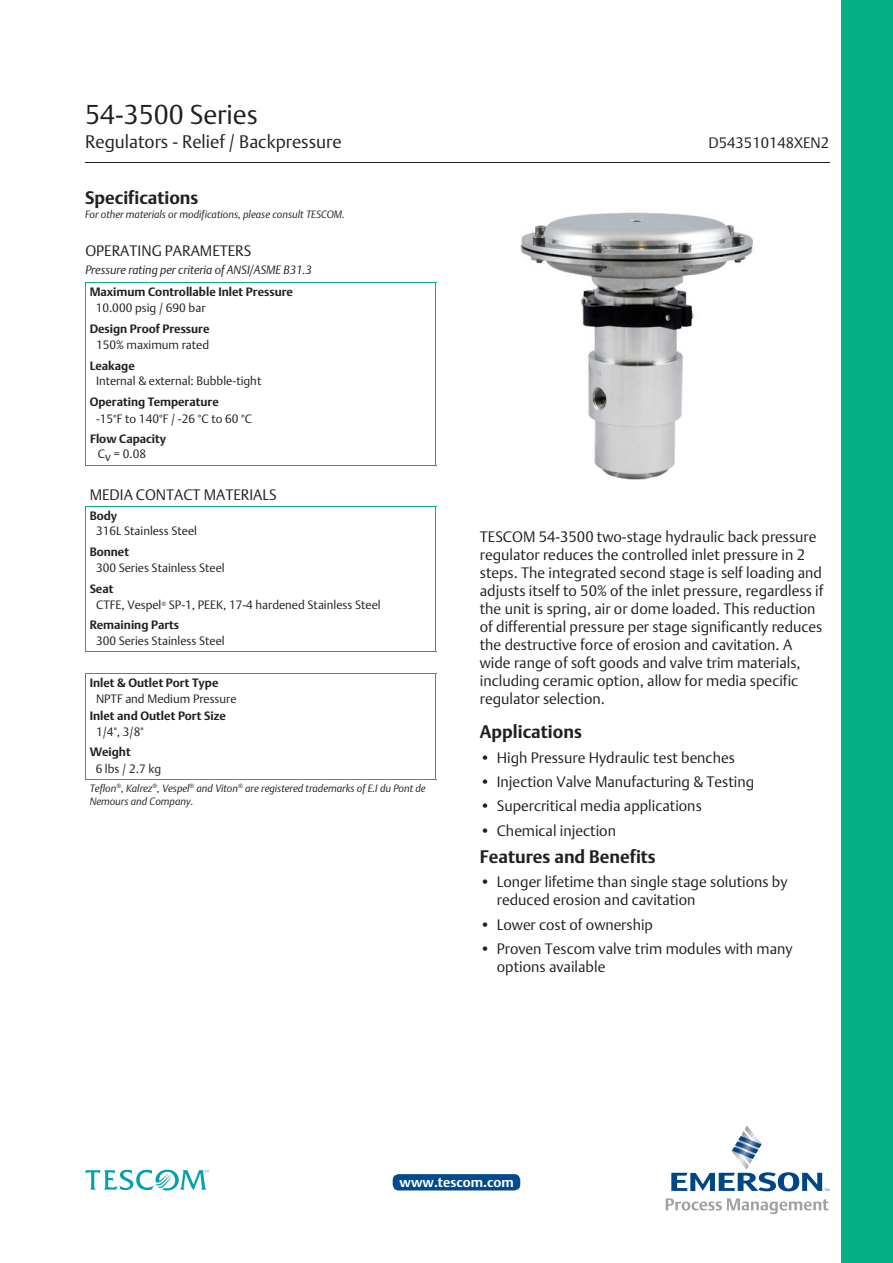
<style>
.page{position:relative;width:893px;height:1263px;background:#fff}
.page>*{position:absolute;margin:0;border:0;box-sizing:border-box;transform-origin:0 0}
.t1{font:27px "DTL Argo T Light";color:#231f20}
.t2{font:700 18px "DTL Argo T";color:#231f20}
.t3{font:18px "DTL Argo T Light";color:#231f20}
.t4{font:15px/18px "DTL Argo T Light";color:#231f20}
.t5{font:700 13.5px "DTL Argo T";color:#fff}
.t6{font:12px "DTL Argo T Light";color:#231f20}
.t7{font:700 12px "DTL Argo T";color:#231f20}
.t8{font:italic 12px "DTL Argo T Light";color:#231f20}
.t9{font:italic 10.5px/13.5px "DTL Argo T Light";color:#231f20}
</style>
<div class="page">
<div style="left:842px;top:0;width:51px;height:1263px;background:#05b085"></div>
<hr style="left:85px;top:162px;width:744px;height:1px;background:#231f20">
<hr style="left:85px;top:283px;width:1px;height:36px;background:#05b085">
<hr style="left:435px;top:283px;width:1px;height:36px;background:#05b085">
<hr style="left:85px;top:319px;width:1px;height:37px;background:#05b085">
<hr style="left:435px;top:319px;width:1px;height:37px;background:#05b085">
<hr style="left:85px;top:356px;width:1px;height:73px;background:#05b085">
<hr style="left:435px;top:356px;width:1px;height:73px;background:#05b085">
<hr style="left:85px;top:429px;width:1px;height:36px;background:#05b085">
<hr style="left:435px;top:429px;width:1px;height:36px;background:#05b085">
<hr style="left:85px;top:465px;width:351px;height:1px;background:#05b085">
<hr style="left:85px;top:282px;width:351px;height:1px;background:#05b085">
<hr style="left:85px;top:506px;width:351px;height:1px;background:#05b085">
<hr style="left:85px;top:506px;width:1px;height:37px;background:#05b085">
<hr style="left:435px;top:506px;width:1px;height:37px;background:#05b085">
<hr style="left:85px;top:543px;width:1px;height:37px;background:#05b085">
<hr style="left:435px;top:543px;width:1px;height:37px;background:#05b085">
<hr style="left:85px;top:580px;width:1px;height:35px;background:#05b085">
<hr style="left:435px;top:580px;width:1px;height:35px;background:#05b085">
<hr style="left:85px;top:615px;width:1px;height:36px;background:#05b085">
<hr style="left:435px;top:615px;width:1px;height:36px;background:#05b085">
<hr style="left:85px;top:651px;width:351px;height:1px;background:#05b085">
<hr style="left:85px;top:673px;width:351px;height:1px;background:#05b085">
<hr style="left:85px;top:674px;width:1px;height:69px;background:#05b085">
<hr style="left:435px;top:674px;width:1px;height:69px;background:#05b085">
<hr style="left:85px;top:743px;width:1px;height:36px;background:#05b085">
<hr style="left:435px;top:743px;width:1px;height:36px;background:#05b085">
<hr style="left:85px;top:779px;width:351px;height:1px;background:#05b085">
<img style="left:520px;top:212px;width:233px;height:268px">
<svg style="left:671px;top:1125px;width:158px;height:66px"></svg>
<svg style="left:666px;top:1198px;width:162px;height:16px"></svg>
<svg style="left:85px;top:1170px;width:124px;height:20px"></svg>
<div style="left:393px;top:1174px;width:127px;height:16px;background:#004a8d;border-radius:6px"></div>
<h1 class="t1" style="left:85px;top:98px;width:174px">54-3500 Series</h1>
<p class="t3" style="left:85px;top:131px;width:258px">Regulators - Relief / Backpressure</p>
<p class="t4" style="left:709px;top:133px;width:122px">D543510148XEN2</p>
<p class="t2" style="left:85px;top:187px;width:115px">Specifications</p>
<p class="t9" style="left:85px;top:207px;width:261px">For other materials or modifications, please consult TESCOM.</p>
<p class="t4" style="left:85px;top:241px;width:168px">OPERATING PARAMETERS</p>
<p class="t8" style="left:85px;top:262px;width:228px">Pressure rating per criteria of ANSI/ASME B31.3</p>
<p class="t7" style="left:90px;top:285px;width:205px">Maximum Controllable Inlet Pressure</p>
<p class="t6" style="left:96px;top:301px;width:111px">10.000 psig / 690 bar</p>
<p class="t7" style="left:90px;top:321px;width:121px">Design Proof Pressure</p>
<p class="t6" style="left:96px;top:337px;width:115px">150% maximum rated</p>
<p class="t7" style="left:90px;top:358px;width:47px">Leakage</p>
<p class="t6" style="left:96px;top:374px;width:167px">Internal &amp; external: Bubble-tight</p>
<p class="t7" style="left:90px;top:395px;width:131px">Operating Temperature</p>
<p class="t6" style="left:96px;top:411px;width:158px">-15°F to 140°F / -26 °C to 60 °C</p>
<p class="t7" style="left:90px;top:431px;width:78px">Flow Capacity</p>
<p class="t6" style="left:98px;top:447px;width:50px">Cv = 0.08</p>
<p class="t4" style="left:90px;top:485px;width:189px">MEDIA CONTACT MATERIALS</p>
<p class="t7" style="left:90px;top:508px;width:29px">Body</p>
<p class="t6" style="left:96px;top:524px;width:103px">316L Stainless Steel</p>
<p class="t7" style="left:90px;top:545px;width:41px">Bonnet</p>
<p class="t6" style="left:96px;top:561px;width:130px">300 Series Stainless Steel</p>
<p class="t7" style="left:90px;top:582px;width:25px">Seat</p>
<p class="t6" style="left:96px;top:598px;width:286px">CTFE, Vespel<sup>®</sup> SP-1, PEEK, 17-4 hardened Stainless Steel</p>
<p class="t7" style="left:90px;top:618px;width:91px">Remaining Parts</p>
<p class="t6" style="left:96px;top:633px;width:130px">300 Series Stainless Steel</p>
<p class="t7" style="left:90px;top:675px;width:130px">Inlet &amp; Outlet Port Type</p>
<p class="t6" style="left:96px;top:692px;width:142px">NPTF and Medium Pressure</p>
<p class="t7" style="left:90px;top:708px;width:138px">Inlet and Outlet Port Size</p>
<p class="t6" style="left:96px;top:725px;width:49px">1/4", 3/8"</p>
<p class="t7" style="left:90px;top:745px;width:43px">Weight</p>
<p class="t6" style="left:96px;top:761px;width:67px">6 lbs / 2.7 kg</p>
<p class="t9" style="left:90px;top:781px;width:338px">Teflon<sup>®</sup>, Kalrez<sup>®</sup>, Vespel<sup>®</sup> and Viton<sup>®</sup> are registered trademarks of E.I du Pont de<br>Nemours and Company.</p>
<p class="t4" style="left:480px;top:528px;width:345px">TESCOM 54-3500 two-stage hydraulic back pressure regulator reduces the controlled inlet pressure in 2 steps. The integrated second stage is self loading and adjusts itself to 50% of the inlet pressure, regardless if the unit is spring, air or dome loaded. This reduction of differential pressure per stage significantly reduces the destructive force of erosion and cavitation. A wide range of soft goods and valve trim materials, including ceramic option, allow for media specific regulator selection.</p>
<p class="t2" style="left:480px;top:721px;width:104px">Applications</p>
<p class="t4" style="left:480px;top:748px;width:256px">• High Pressure Hydraulic test benches</p>
<p class="t4" style="left:480px;top:772px;width:276px">• Injection Valve Manufacturing &amp; Testing</p>
<p class="t4" style="left:480px;top:797px;width:223px">• Supercritical media applications</p>
<p class="t4" style="left:480px;top:821px;width:138px">• Chemical injection</p>
<p class="t2" style="left:480px;top:846px;width:178px">Features and Benefits</p>
<p class="t4" style="left:497px;top:873px;width:292px;text-indent:-17px">• Longer lifetime than single stage solutions by reduced erosion and cavitation</p>
<p class="t4" style="left:480px;top:915px;width:175px">• Lower cost of ownership</p>
<p class="t4" style="left:497px;top:940px;width:297px;text-indent:-17px">• Proven Tescom valve trim modules with many options available</p>
<p class="t5" style="left:400px;top:1174px;width:116px">www.tescom.com</p>
</div>
